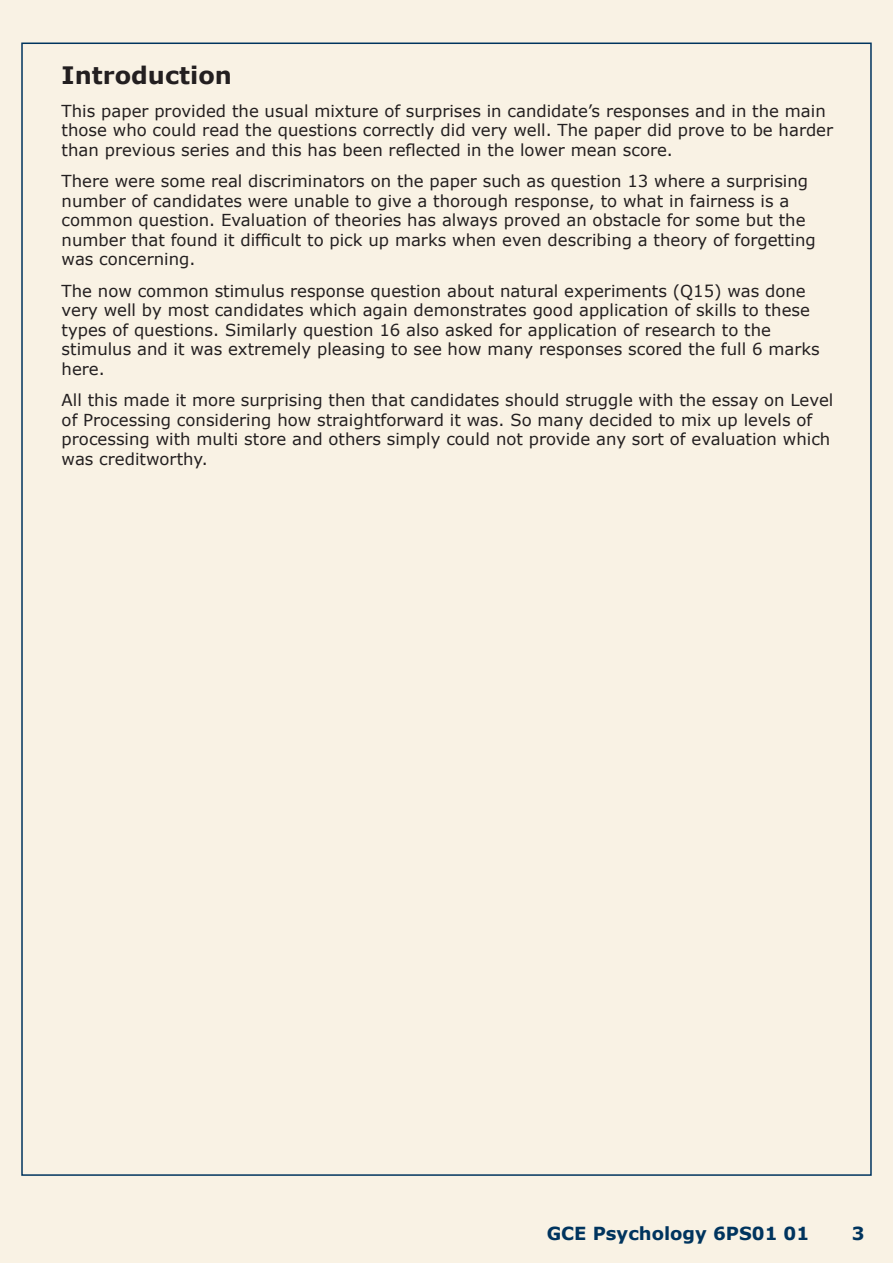
<style>
.page{position:relative;width:893px;height:1263px;background:#f9f2e4}
.page>*{position:absolute;margin:0;border:0;box-sizing:border-box;transform-origin:0 0}
.t1{font:700 24px "Verdana";color:#231f20}
.t2{font:700 18px "Verdana";color:#00345e}
.t3{font:16.5px/19.5px "Verdana";color:#231f20}
</style>
<div class="page">
<h1 class="t1" style="left:62px;top:60px;width:172px">Introduction</h1>
<p class="t3" style="left:62px;top:100px;width:773px">This paper provided the usual mixture of surprises in candidate’s responses and in the main those who could read the questions correctly did very well. The paper did prove to be harder than previous series and this has been reflected in the lower mean score.</p>
<p class="t3" style="left:62px;top:171px;width:756px">There were some real discriminators on the paper such as question 13 where a surprising number of candidates were unable to give a thorough response, to what in fairness is a common question. Evaluation of theories has always proved an obstacle for some but the number that found it difficult to pick up marks when even describing a theory of forgetting was concerning.</p>
<p class="t3" style="left:62px;top:280px;width:760px">The now common stimulus response question about natural experiments (Q15) was done very well by most candidates which again demonstrates good application of skills to these types of questions. Similarly question 16 also asked for application of research to the stimulus and it was extremely pleasing to see how many responses scored the full 6 marks here.</p>
<p class="t3" style="left:62px;top:390px;width:773px">All this made it more surprising then that candidates should struggle with the essay on Level of Processing considering how straightforward it was. So many decided to mix up levels of processing with multi store and others simply could not provide any sort of evaluation which was creditworthy.</p>
<p class="t2" style="left:547px;top:1222px;width:264px">GCE Psychology 6PS01 01</p>
<p class="t2" style="left:852px;top:1222px;width:14px">3</p>
</div>
